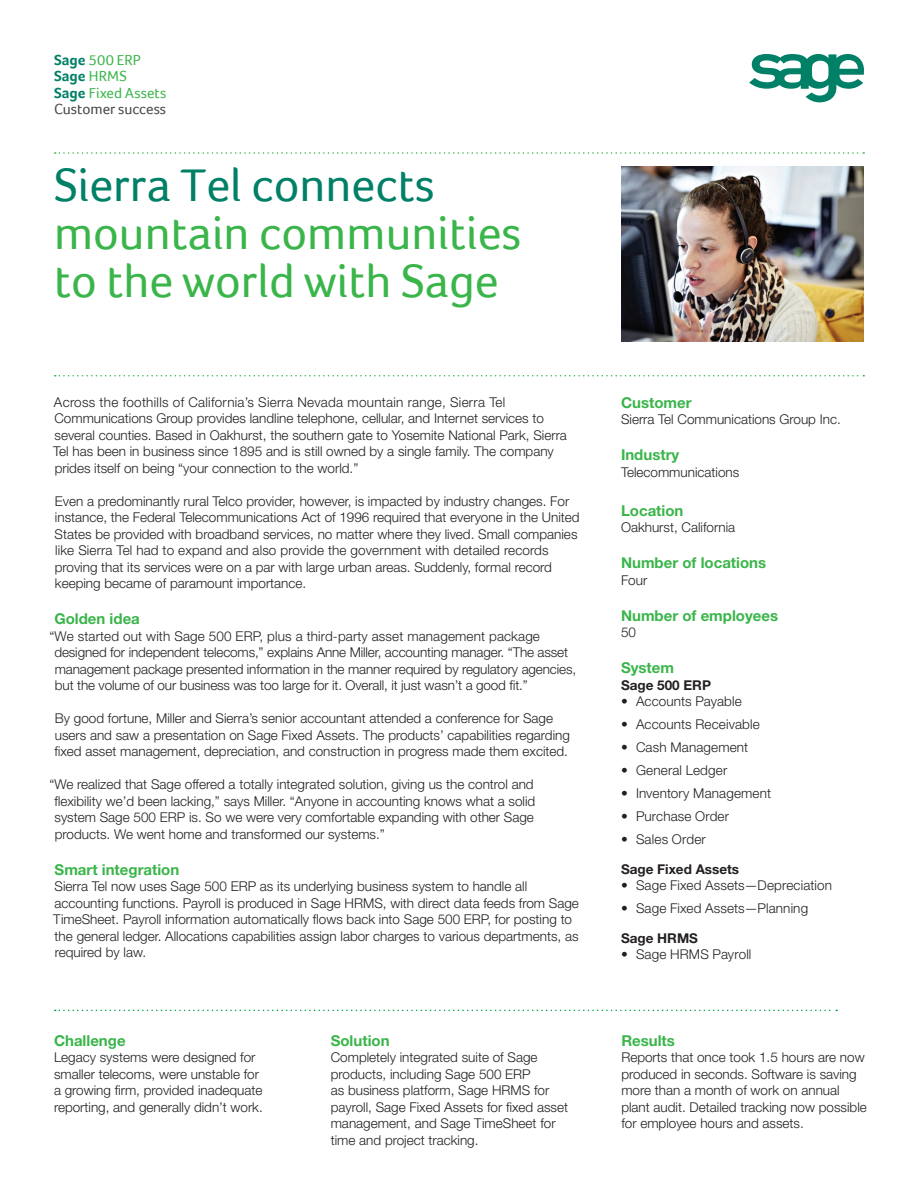
<style>
.page{position:relative;width:918px;height:1188px;background:#fff}
.page>*{position:absolute;margin:0;border:0;box-sizing:border-box;transform-origin:0 0}
.Headline_two{font:48px/48px "Foco";color:#3ab54a}
.Subhead_side{font:700 15px "Helvetica Neue";color:#3ab54a}
.Subhead{font:700 15px "Helvetica Neue";color:#3ab54a}
.Product_Name{font:15px/16.5px "Foco";letter-spacing:.005em;color:#3ab54a}
.Customer_Success{font:15px "Foco";color:#444748}
.Body_copy{font:300 13.5px/16.5px "Helvetica Neue";color:#231f20}
.Body_copy-2{font:700 13.5px "Helvetica Neue";color:#231f20}
.s1{font-weight:700;color:#008066}
.s2{color:#008066}
</style>
<div class="page">
<svg style="left:55px;top:152px;width:809px;height:2px"></svg>
<svg style="left:55px;top:375px;width:809px;height:1px"></svg>
<img style="left:621px;top:166px;width:243px;height:176px">
<svg style="left:749px;top:54px;width:115px;height:48px"></svg>
<svg style="left:55px;top:1010px;width:782px;height:1px"></svg>
<p class="Product_Name" style="left:54px;top:51px;width:88px"><span class="s1">Sage</span> 500 ERP</p>
<p class="Product_Name" style="left:54px;top:68px;width:114px"><span class="s1">Sage</span> HRMS<br><span class="s1">Sage</span> Fixed Assets</p>
<p class="Customer_Success" style="left:54px;top:100px;width:114px">Customer success</p>
<p class="Headline_two" style="left:54px;top:160px;width:469px"><span class="s2">Sierra Tel connects </span>mountain communities to the world with Sage</p>
<p class="Body_copy" style="left:53px;top:393px;width:515px">Across the foothills of California’s Sierra Nevada mountain range, Sierra Tel Communications Group provides landline telephone, cellular, and Internet services to several counties. Based in Oakhurst, the southern gate to Yosemite National Park, Sierra Tel has been in business since 1895 and is still owned by a single family. The company prides itself on being “your connection to the world.”</p>
<p class="Body_copy" style="left:55px;top:492px;width:516px">Even a predominantly rural Telco provider, however, is impacted by industry changes. For</p>
<p class="Body_copy" style="left:55px;top:509px;width:526px">instance, the Federal Telecommunications Act of 1996 required that everyone in the United</p>
<p class="Body_copy" style="left:55px;top:525px;width:524px">States be provided with broadband services, no matter where they lived. Small companies like Sierra Tel had to expand and also provide the government with detailed records proving that its services were on a par with large urban areas. Suddenly, formal record keeping became of paramount importance.</p>
<p class="Subhead" style="left:54px;top:609px;width:87px">Golden idea</p>
<p class="Body_copy" style="left:50px;top:627px;width:492px">“We started out with Sage 500 ERP, plus a third-party asset management package</p>
<p class="Body_copy" style="left:54px;top:644px;width:515px">designed for independent telecoms,” explains Anne Miller, accounting manager. “The asset</p>
<p class="Body_copy" style="left:55px;top:660px;width:523px">management package presented information in the manner required by regulatory agencies, but the volume of our business was too large for it. Overall, it just wasn’t a good fit.”</p>
<p class="Body_copy" style="left:54px;top:710px;width:517px">By good fortune, Miller and Sierra’s senior accountant attended a conference for Sage users and saw a presentation on Sage Fixed Assets. The products’ capabilities regarding fixed asset management, depreciation, and construction in progress made them excited.</p>
<p class="Body_copy" style="left:54px;top:776px;width:482px;text-align:justify;text-indent:-5px">“We realized that Sage offered a totally integrated solution, giving us the control and flexibility we’d been lacking,” says Miller. “Anyone in accounting knows what a solid system Sage 500 ERP is. So we were very comfortable expanding with other Sage products. We went home and transformed our systems.”</p>
<p class="Subhead" style="left:55px;top:860px;width:126px">Smart integration</p>
<p class="Body_copy" style="left:55px;top:878px;width:474px">Sierra Tel now uses Sage 500 ERP as its underlying business system to handle all</p>
<p class="Body_copy" style="left:55px;top:894px;width:526px">accounting functions. Payroll is produced in Sage HRMS, with direct data feeds from Sage</p>
<p class="Body_copy" style="left:53px;top:911px;width:527px">TimeSheet. Payroll information automatically flows back into Sage 500 ERP, for posting to the general ledger. Allocations capabilities assign labor charges to various departments, as required by law.</p>
<p class="Subhead" style="left:54px;top:1031px;width:73px">Challenge</p>
<p class="Body_copy" style="left:54px;top:1049px;width:203px">Legacy systems were designed for</p>
<p class="Body_copy" style="left:54px;top:1066px;width:207px">smaller telecoms, were unstable for</p>
<p class="Body_copy" style="left:54px;top:1082px;width:210px">a growing firm, provided inadequate</p>
<p class="Body_copy" style="left:54px;top:1099px;width:210px">reporting, and generally didn’t work.</p>
<p class="Subhead" style="left:331px;top:1031px;width:60px">Solution</p>
<p class="Body_copy" style="left:331px;top:1049px;width:208px">Completely integrated suite of Sage</p>
<p class="Body_copy" style="left:331px;top:1066px;width:202px">products, including Sage 500 ERP</p>
<p class="Body_copy" style="left:331px;top:1082px;width:220px">as business platform, Sage HRMS for</p>
<p class="Body_copy" style="left:331px;top:1099px;width:239px">payroll, Sage Fixed Assets for fixed asset</p>
<p class="Body_copy" style="left:331px;top:1115px;width:226px">management, and Sage TimeSheet for</p>
<p class="Body_copy" style="left:331px;top:1132px;width:149px">time and project tracking.</p>
<p class="Subhead_side" style="left:621px;top:393px;width:72px">Customer</p>
<p class="Body_copy" style="left:621px;top:411px;width:221px">Sierra Tel Communications Group Inc.</p>
<p class="Subhead_side" style="left:621px;top:446px;width:60px">Industry</p>
<p class="Body_copy" style="left:621px;top:463px;width:120px">Telecommunications</p>
<p class="Subhead_side" style="left:621px;top:501px;width:64px">Location</p>
<p class="Body_copy" style="left:621px;top:519px;width:116px">Oakhurst, California</p>
<p class="Subhead_side" style="left:621px;top:554px;width:147px">Number of locations</p>
<p class="Body_copy" style="left:621px;top:571px;width:28px">Four</p>
<p class="Subhead_side" style="left:621px;top:606px;width:159px">Number of employees</p>
<p class="Body_copy" style="left:621px;top:624px;width:17px">50</p>
<p class="Subhead_side" style="left:621px;top:659px;width:55px">System</p>
<p class="Body_copy-2" style="left:621px;top:677px;width:92px">Sage 500 ERP</p>
<p class="Body_copy" style="left:621px;top:693px;width:122px">• Accounts Payable</p>
<p class="Body_copy" style="left:621px;top:716px;width:140px">• Accounts Receivable</p>
<p class="Body_copy" style="left:621px;top:738px;width:129px">• Cash Management</p>
<p class="Body_copy" style="left:621px;top:761px;width:108px">• General Ledger</p>
<p class="Body_copy" style="left:621px;top:784px;width:152px">• Inventory Management</p>
<p class="Body_copy" style="left:621px;top:807px;width:110px">• Purchase Order</p>
<p class="Body_copy" style="left:621px;top:830px;width:86px">• Sales Order</p>
<p class="Body_copy-2" style="left:621px;top:860px;width:120px">Sage Fixed Assets</p>
<p class="Body_copy" style="left:621px;top:876px;width:212px">• Sage Fixed Assets—Depreciation</p>
<p class="Body_copy" style="left:621px;top:899px;width:189px">• Sage Fixed Assets—Planning</p>
<p class="Body_copy-2" style="left:621px;top:930px;width:79px">Sage HRMS</p>
<p class="Body_copy" style="left:621px;top:946px;width:132px">• Sage HRMS Payroll</p>
<p class="Subhead" style="left:621px;top:1031px;width:55px">Results</p>
<p class="Body_copy" style="left:621px;top:1049px;width:245px">Reports that once took 1.5 hours are now</p>
<p class="Body_copy" style="left:621px;top:1066px;width:237px">produced in seconds. Software is saving</p>
<p class="Body_copy" style="left:621px;top:1082px;width:220px">more than a month of work on annual</p>
<p class="Body_copy" style="left:621px;top:1099px;width:247px">plant audit. Detailed tracking now possible</p>
<p class="Body_copy" style="left:621px;top:1115px;width:184px">for employee hours and assets.</p>
</div>
